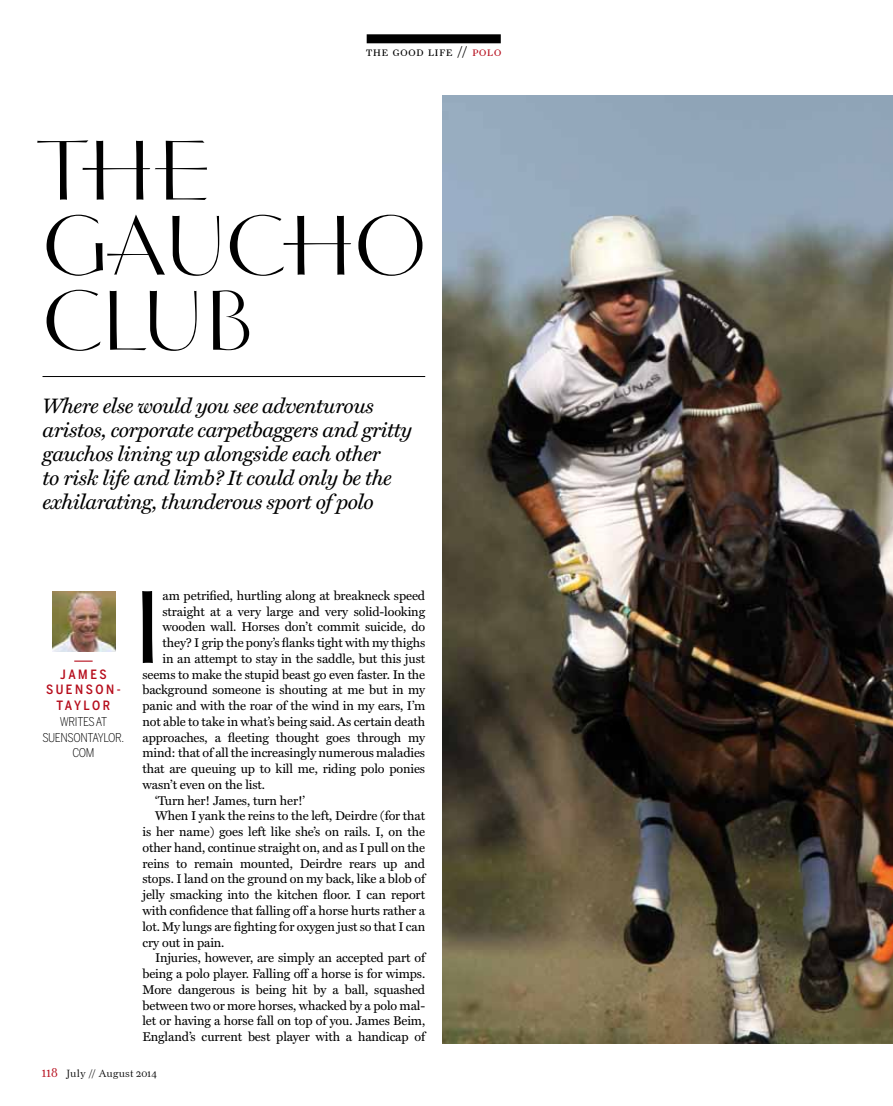
<style>
.page{position:relative;width:893px;height:1106px;background:#fff}
.page>*{position:absolute;margin:0;border:0;box-sizing:border-box;transform-origin:0 0}
.t1{font:102.6px "Vintage ITCTT";color:#000;scale:1.18 1}
.t2{font:84px/75px "Vintage ITCTT";letter-spacing:-.02em;color:#000}
.t3{font:italic 21px/24px "Miller Text";letter-spacing:-.02em;color:#000}
.t4{font:12.75px "Miller Text";letter-spacing:-.01em;color:#000}
.t5{font:500 12.75px/15.8px "Benton Sans Cond";letter-spacing:.2em;color:#b60d1c;text-align:center}
.t6{font:300 12px/15.8px "Benton Sans Cond";letter-spacing:-.03em;color:#000;text-align:center}
.t7{font:10.5px "Farnham Display Light OSF";letter-spacing:.02em;color:#000}
.t8{font:9.45px "Farnham Display";letter-spacing:.085em;color:#000}
.s1{font-size:13.5px}
.s2{color:#b60d1c}
.s3{font-size:13.5px;color:#b60d1c}
</style>
<div class="page">
<div style="left:367px;top:34px;width:134px;height:9px;background:#000"></div>
<img style="left:442px;top:96px;width:451px;height:947px">
<hr style="left:43px;top:376px;width:382px;height:1px;background:#000">
<img style="left:52px;top:591px;width:63px;height:61px">
<svg style="left:74px;top:660px;width:19px;height:1px"></svg>
<p class="t8" style="left:366px;top:47px;width:136px">THE GOOD LIFE <span class="s1">//</span> <span class="s2">POLO</span></p>
<h2 class="t2" style="left:43px;top:135px;width:385px">THE<br>GAUCHO<br>CLUB</h2>
<h3 class="t3" style="left:43px;top:394px;width:371px">Where else would you see adventurous aristos, corporate carpetbaggers and gritty gauchos lining up alongside each other<br>to risk life and limb? It could only be the exhilarating, thunderous sport of polo</h3>
<p class="t5" style="left:46px;top:666px;width:76px">JAMES<br>SUENSON-<br>TAYLOR</p>
<p class="t6" style="left:42px;top:713px;width:84px">WRITES AT<br>SUENSONTAYLOR.<br>COM</p>
<h1 class="t1" style="left:128px;top:569px;width:35px">I</h1>
<p class="t4" style="left:162px;top:588px;width:264px">am petrified, hurtling along at breakneck speed</p>
<p class="t4" style="left:162px;top:604px;width:264px">straight at a very large and very solid-looking</p>
<p class="t4" style="left:162px;top:619px;width:264px">wooden wall. Horses don’t commit suicide, do</p>
<p class="t4" style="left:162px;top:635px;width:264px">they? I grip the pony’s flanks tight with my thighs</p>
<p class="t4" style="left:162px;top:651px;width:264px">in an attempt to stay in the saddle, but this just</p>
<p class="t4" style="left:142px;top:667px;width:284px">seems to make the stupid beast go even faster. In the</p>
<p class="t4" style="left:142px;top:682px;width:284px">background someone is shouting at me but in my</p>
<p class="t4" style="left:142px;top:698px;width:284px">panic and with the roar of the wind in my ears, I’m</p>
<p class="t4" style="left:142px;top:714px;width:284px">not able to take in what’s being said. As certain death</p>
<p class="t4" style="left:142px;top:730px;width:284px">approaches, a fleeting thought goes through my</p>
<p class="t4" style="left:142px;top:745px;width:284px">mind: that of all the increasingly numerous maladies</p>
<p class="t4" style="left:142px;top:761px;width:284px">that are queuing up to kill me, riding polo ponies</p>
<p class="t4" style="left:142px;top:777px;width:124px">wasn’t even on the list.</p>
<p class="t4" style="left:155px;top:793px;width:151px">‘Turn her! James, turn her!’</p>
<p class="t4" style="left:155px;top:808px;width:271px">When I yank the reins to the left, Deirdre (for that</p>
<p class="t4" style="left:142px;top:824px;width:284px">is her name) goes left like she’s on rails. I, on the</p>
<p class="t4" style="left:142px;top:840px;width:284px">other hand, continue straight on, and as I pull on the</p>
<p class="t4" style="left:142px;top:856px;width:284px">reins to remain mounted, Deirdre rears up and</p>
<p class="t4" style="left:142px;top:871px;width:284px">stops. I land on the ground on my back, like a blob of</p>
<p class="t4" style="left:142px;top:887px;width:284px">jelly smacking into the kitchen floor. I can report</p>
<p class="t4" style="left:142px;top:903px;width:284px">with confidence that falling off a horse hurts rather a</p>
<p class="t4" style="left:142px;top:919px;width:284px">lot. My lungs are fighting for oxygen just so that I can</p>
<p class="t4" style="left:142px;top:934px;width:84px">cry out in pain.</p>
<p class="t4" style="left:155px;top:950px;width:272px">Injuries, however, are simply an accepted part of</p>
<p class="t4" style="left:142px;top:966px;width:284px">being a polo player. Falling off a horse is for wimps.</p>
<p class="t4" style="left:142px;top:982px;width:284px">More dangerous is being hit by a ball, squashed</p>
<p class="t4" style="left:142px;top:997px;width:284px">between two or more horses, whacked by a polo mal-</p>
<p class="t4" style="left:142px;top:1013px;width:284px">let or having a horse fall on top of you. James Beim,</p>
<p class="t4" style="left:142px;top:1029px;width:284px">England’s current best player with a handicap of</p>
<p class="t7" style="left:42px;top:1067px;width:116px"><span class="s3">118</span> July // August 2014</p>
</div>
